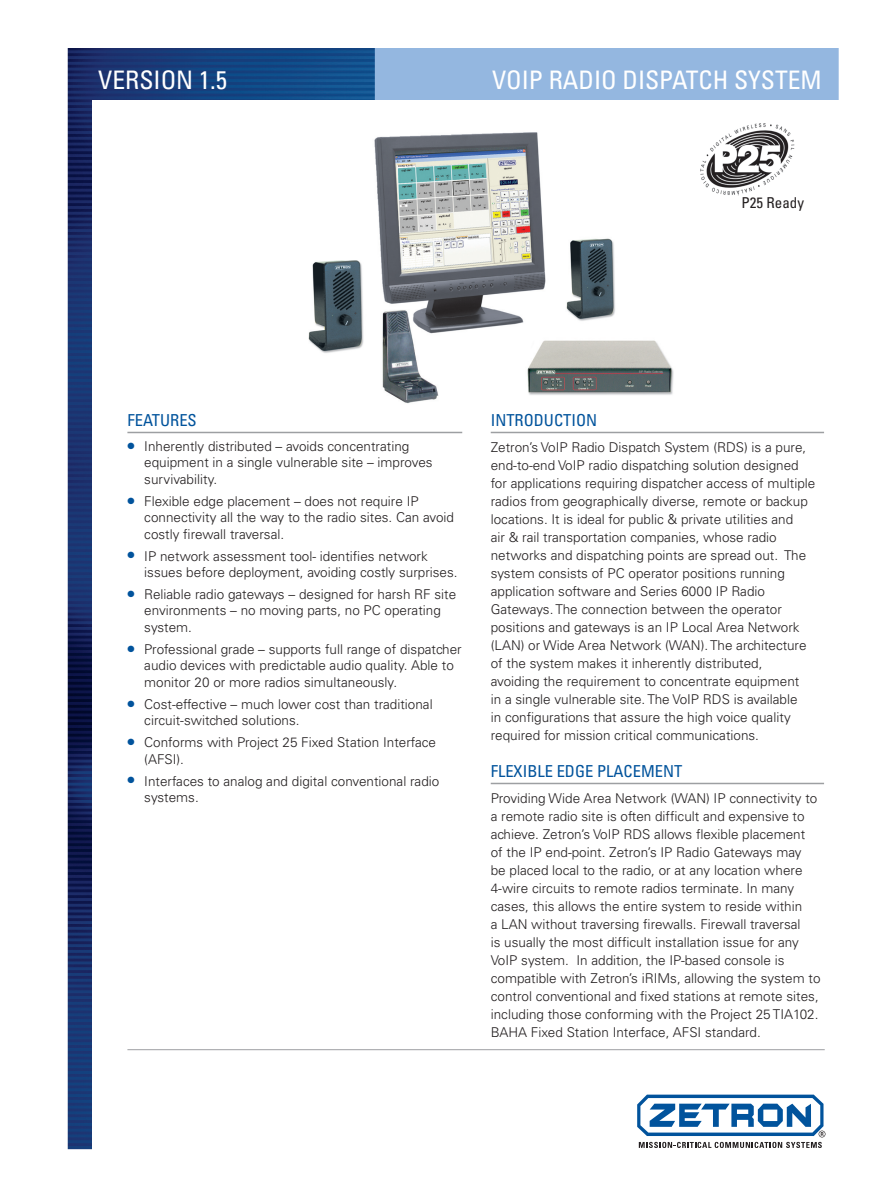
<style>
.page{position:relative;width:893px;height:1188px;background:#fff}
.page>*{position:absolute;margin:0;border:0;box-sizing:border-box;transform-origin:0 0}
.t1{font:condensed 25.5px "Univers";color:#fff}
.t2{font:condensed 16.5px "Univers";color:#01539c}
.t3{font:condensed 15px "Univers";color:#231f20}
.t4{font:300 13.5px/18px "Univers";color:#231f20}
</style>
<div class="page">
<img style="left:68px;top:48px;width:307px;height:1101px">
<div style="left:376px;top:45px;width:462px;height:56px;background:#94b7e0"></div>
<div style="left:375px;top:45px;width:464px;height:57px;border:2px solid #94b7e0"></div>
<div style="left:93px;top:100px;width:793px;height:1084px;background:#fff"></div>
<div style="left:0;top:0;width:893px;height:48px;background:#fff"></div>
<img style="left:308px;top:132px;width:366px;height:272px">
<hr style="left:127px;top:432px;width:335px;height:1px;background:#9d9fa2">
<hr style="left:491px;top:432px;width:333px;height:1px;background:#9d9fa2">
<hr style="left:491px;top:783px;width:333px;height:1px;background:#9d9fa2">
<hr style="left:127px;top:1049px;width:698px;height:1px;background:#9d9fa2">
<svg style="left:637px;top:1095px;width:188px;height:53px"></svg>
<img style="left:700px;top:123px;width:95px;height:73px">
<h1 class="t1" style="left:98px;top:63px;width:130px">VERSION 1.5</h1>
<h1 class="t1" style="left:492px;top:64px;width:327px">VOIP RADIO DISPATCH SYSTEM</h1>
<p class="t3" style="left:742px;top:194px;width:64px">P25 READY</p>
<p class="t2" style="left:127px;top:409px;width:71px">FEATU RES</p>
<p class="t4" style="left:144px;top:438px;width:290px;line-height:16.5px;text-indent:-17px"><sup>●</sup> Inherently distributed – avoids concentrating equipment in a single vulnerable site – improves survivability.</p>
<p class="t4" style="left:144px;top:493px;width:311px;line-height:16.5px;text-indent:-17px"><sup>●</sup> Flexible edge placement – does not require IP connectivity all the way to the radio sites. Can avoid costly firewall traversal.</p>
<p class="t4" style="left:144px;top:548px;width:315px;line-height:16.5px;text-indent:-17px"><sup>●</sup> IP network assessment tool- identifies network issues before deployment, avoiding costly surprises.</p>
<p class="t4" style="left:144px;top:586px;width:313px;line-height:16.5px;text-indent:-17px"><sup>●</sup> Reliable radio gateways – designed for harsh RF site environments – no moving parts, no PC operating system.</p>
<p class="t4" style="left:144px;top:641px;width:319px;line-height:16.5px;text-indent:-17px"><sup>●</sup> Professional grade – supports full range of dispatcher audio devices with predictable audio quality. Able to monitor 20 or more radios simultaneously.</p>
<p class="t4" style="left:144px;top:696px;width:290px;line-height:16.5px;text-indent:-17px"><sup>●</sup> Cost-effective – much lower cost than traditional circuit-switched solutions.</p>
<p class="t4" style="left:144px;top:734px;width:293px;line-height:16.5px;text-indent:-17px"><sup>●</sup> Conforms with Project 25 Fixed Station Interface (AFSI).</p>
<p class="t4" style="left:144px;top:773px;width:297px;line-height:16.5px;text-indent:-17px"><sup>●</sup> Interfaces to analog and digital conventional radio systems.</p>
<p class="t2" style="left:491px;top:409px;width:15px">INTROD</p>
<p class="t2" style="left:544px;top:409px;width:20px">UCTION</p>
<p class="t4" style="left:491px;top:439px;width:326px">Zetron’s VoIP Radio Dispatch System (RDS) is a pure, end-to-end VoIP radio dispatching solution designed for applications requiring dispatcher access of multiple radios from geographically diverse, remote or backup locations. It is ideal for public &amp; private utilities and<br>air &amp; rail transportation companies, whose radio networks and dispatching points are spread out. The system consists of PC operator positions running application software and Series 6000 IP Radio Gateways. The connection between the operator positions and gateways is an IP Local Area Network (LAN) or Wide Area Network (WAN). The architecture of the system makes it inherently distributed,<br>avoiding the requirement to concentrate equipment<br>in a single vulnerable site. The VoIP RDS is available<br>in configurations that assure the high voice quality required for mission critical communications.</p>
<p class="t2" style="left:491px;top:760px;width:76px">FLEXIBLE EDGE</p>
<p class="t2" style="left:597px;top:760px;width:10px">PLACE</p>
<p class="t2" style="left:641px;top:760px;width:24px">MENT</p>
<p class="t4" style="left:491px;top:790px;width:331px">Providing Wide Area Network (WAN) IP connectivity to a remote radio site is often difficult and expensive to achieve. Zetron’s VoIP RDS allows flexible placement of the IP end-point. Zetron’s IP Radio Gateways may<br>be placed local to the radio, or at any location where 4-wire circuits to remote radios terminate. In many cases, this allows the entire system to reside within<br>a LAN without traversing firewalls. Firewall traversal<br>is usually the most difficult installation issue for any VoIP system. In addition, the IP-based console is compatible with Zetron’s iRIMs, allowing the system to control conventional and fixed stations at remote sites, including those conforming with the Project 25 TIA102.<br>BAHA Fixed Station Interface, AFSI standard.</p>
</div>
